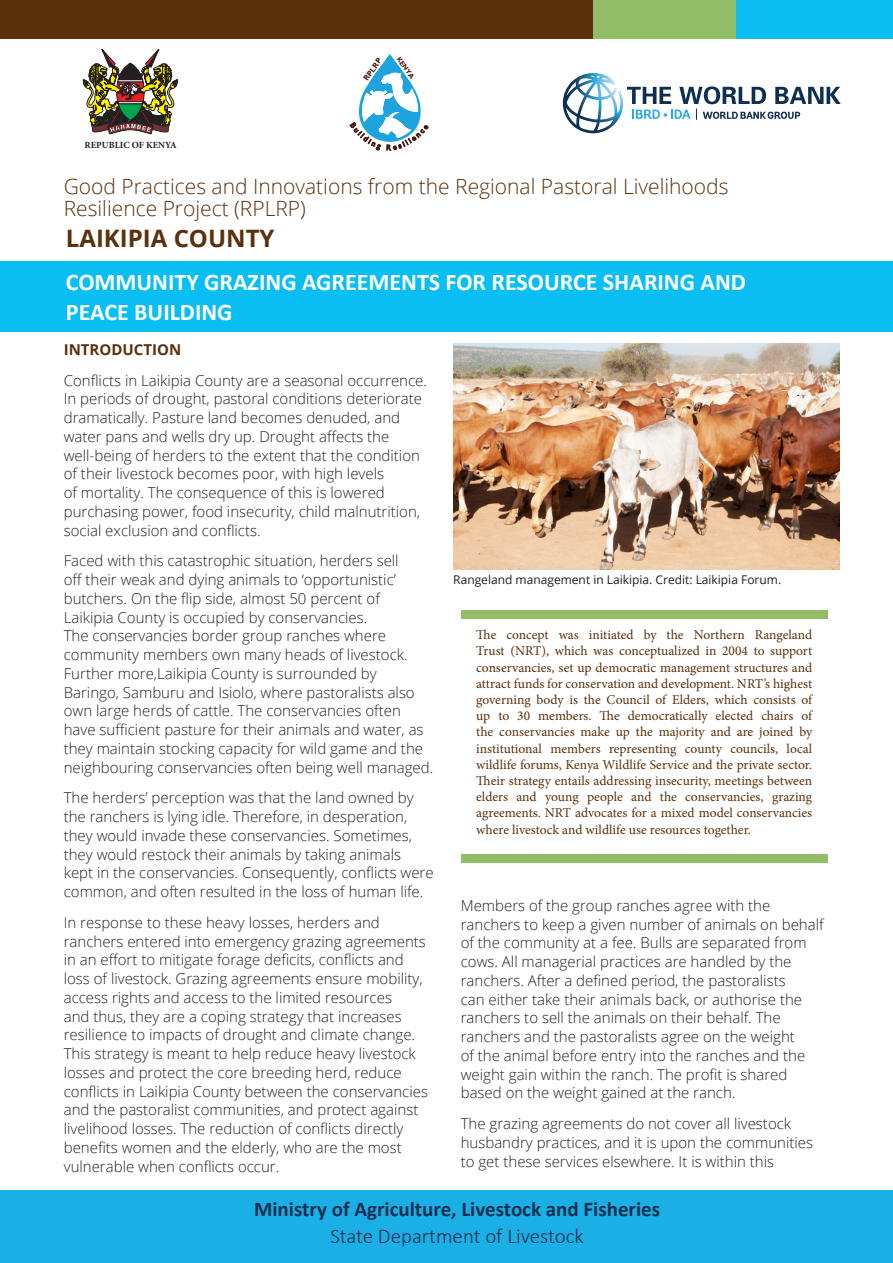
<style>
.page{position:relative;width:893px;height:1263px;background:#fff}
.page>*{position:absolute;margin:0;border:0;box-sizing:border-box;transform-origin:0 0}
.Heading_2{font:700 24px/30px "Calibri";color:#fff}
.Heading_2-2{font:700 24px "Open Sans";color:#5b300b}
.t1{font:300 21px/22.6px "Open Sans";color:#5b300b}
.t2{font:700 21px "Calibri";color:#172f50}
.t3{font:300 21px "Calibri";color:#172f50}
.Default{font:300 15px/18.8px "Open Sans";color:#231f20}
.Default-2{font:700 15px "Open Sans";color:#5b300b}
.t4{font:13.5px/16.2px "Minion Pro";color:#5b300b;text-align:justify}
.t5{font:12px "Open Sans";color:#231f20}
.t6{font:700 9.45px "Minion Pro";color:#231f20}
.t7{font:700 7.8px "Gill Sans";color:#481b11}
.t8{font:700 6.9px "Gill Sans";color:#481b11}
</style>
<div class="page">
<div style="left:461px;top:610px;width:367px;height:9px;background:#91bd66"></div>
<div style="left:461px;top:854px;width:367px;height:8px;background:#91bd66"></div>
<div style="left:300px;top:0;width:593px;height:38px;background:#09bef2"></div>
<div style="left:126px;top:0;width:609px;height:38px;background:#91bd66"></div>
<div style="left:0;top:0;width:592px;height:38px;background:#5b300b"></div>
<svg style="left:83px;top:49px;width:95px;height:86px"></svg>
<svg style="left:563px;top:73px;width:278px;height:60px"></svg>
<div style="left:1px;top:262px;width:892px;height:70px;background:#09bef2"></div>
<div style="left:0;top:1191px;width:893px;height:72px;background:#1aafe5"></div>
<img style="left:453px;top:343px;width:386px;height:227px">
<svg style="left:350px;top:54px;width:78px;height:97px"></svg>
<p class="t6" style="left:85px;top:138px;width:94px">REPUBLIC OF KENYA</p>
<p class="t7" style="left:361px;top:77px;width:27px;rotate:-54deg">RPLRP</p>
<p class="t8" style="left:402px;top:55px;width:27px;rotate:55deg">KENYA</p>
<p class="t1" style="left:64px;top:174px;width:666px">Good Practices and Innovations from the Regional Pastoral Livelihoods<br>Resilience Project (RPLRP)</p>
<p class="Heading_2-2" style="left:66px;top:221px;width:210px">LAIKIPIA COUNTY</p>
<p class="Heading_2" style="left:66px;top:267px;width:681px">COMMUNITY GRAZING AGREEMENTS FOR RESOURCE SHARING AND<br>PEACE BUILDING</p>
<p class="Default-2" style="left:64px;top:339px;width:119px">INTRODUCTION</p>
<p class="Default" style="left:64px;top:370px;width:365px">Conflicts in Laikipia County are a seasonal occurrence.<br>In periods of drought, pastoral conditions deteriorate dramatically. Pasture land becomes denuded, and water pans and wells dry up. Drought affects the well-being of herders to the extent that the condition of their livestock becomes poor, with high levels<br>of mortality. The consequence of this is lowered purchasing power, food insecurity, child malnutrition, social exclusion and conflicts.</p>
<p class="Default" style="left:64px;top:551px;width:371px">Faced with this catastrophic situation, herders sell<br>off their weak and dying animals to ‘opportunistic’ butchers. On the flip side, almost 50 percent of Laikipia County is occupied by conservancies.<br>The conservancies border group ranches where community members own many heads of livestock.<br>Further more,Laikipia County is surrounded by Baringo, Samburu and Isiolo, where pastoralists also own large herds of cattle. The conservancies often have sufficient pasture for their animals and water, as they maintain stocking capacity for wild game and the neighbouring conservancies often being well managed.</p>
<p class="Default" style="left:64px;top:788px;width:371px">The herders’ perception was that the land owned by the ranchers is lying idle. Therefore, in desperation, they would invade these conservancies. Sometimes, they would restock their animals by taking animals kept in the conservancies. Consequently, conflicts were common, and often resulted in the loss of human life.</p>
<p class="Default" style="left:64px;top:913px;width:366px">In response to these heavy losses, herders and ranchers entered into emergency grazing agreements in an effort to mitigate forage deficits, conflicts and loss of livestock. Grazing agreements ensure mobility, access rights and access to the limited resources<br>and thus, they are a coping strategy that increases resilience to impacts of drought and climate change.<br>This strategy is meant to help reduce heavy livestock losses and protect the core breeding herd, reduce conflicts in Laikipia County between the conservancies and the pastoralist communities, and protect against livelihood losses. The reduction of conflicts directly benefits women and the elderly, who are the most vulnerable when conflicts occur.</p>
<p class="t5" style="left:453px;top:572px;width:329px">Rangeland management in Laikipia. Credit: Laikipia Forum.</p>
<p class="t4" style="left:476px;top:627px;width:337px">The concept was initiated by the Northern Rangeland Trust (NRT), which was conceptualized in 2004 to support conservancies, set up democratic management structures and attract funds for conservation and development. NRT’s highest governing body is the Council of Elders, which consists of up to 30 members. The democratically elected chairs of the conservancies make up the majority and are joined by institutional members representing county councils, local wildlife forums, Kenya Wildlife Service and the private sector.<br>Their strategy entails addressing insecurity, meetings between elders and young people and the conservancies, grazing agreements. NRT advocates for a mixed model conservancies where livestock and wildlife use resources together.</p>
<p class="Default" style="left:461px;top:896px;width:364px">Members of the group ranches agree with the ranchers to keep a given number of animals on behalf of the community at a fee. Bulls are separated from cows. All managerial practices are handled by the ranchers. After a defined period, the pastoralists<br>can either take their animals back, or authorise the ranchers to sell the animals on their behalf. The ranchers and the pastoralists agree on the weight<br>of the animal before entry into the ranches and the weight gain within the ranch. The profit is shared based on the weight gained at the ranch.</p>
<p class="Default" style="left:461px;top:1114px;width:354px">The grazing agreements do not cover all livestock husbandry practices, and it is upon the communities to get these services elsewhere. It is within this</p>
<p class="t2" style="left:254px;top:1195px;width:408px">Ministry of Agriculture, Livestock and Fisheries</p>
<p class="t3" style="left:330px;top:1223px;width:255px">State Department of Livestock</p>
</div>
